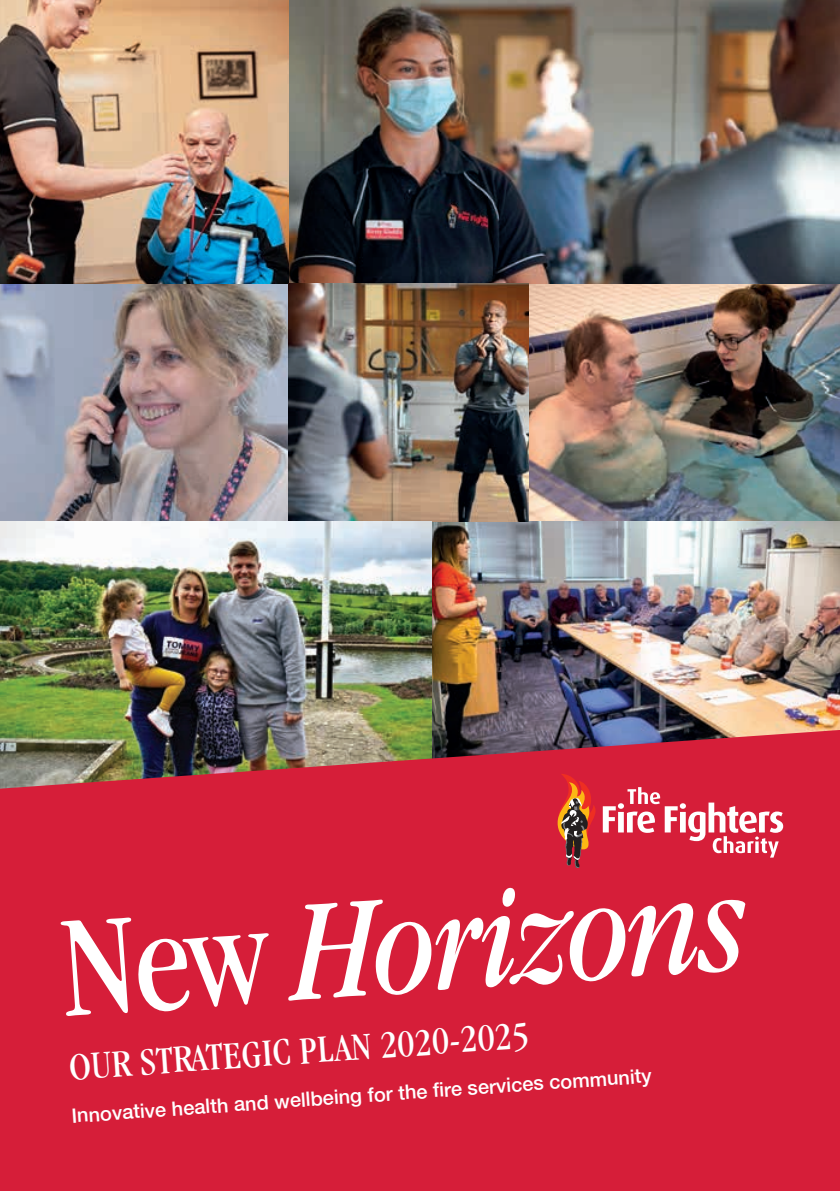
<style>
.page{position:relative;width:840px;height:1191px;background:#fff}
.page>*{position:absolute;margin:0;border:0;box-sizing:border-box;transform-origin:0 0}
.t1{font:italic condensed 150px "Garamond IT Cby BT";color:#fff}
.t2{font:condensed 40px "Garamond IT Cby BT";color:#fff}
.t3{font:500 20px "Helvetica Neue";color:#fff}
.s1{font-style:normal}
</style>
<div class="page">
<img style="left:528px;top:283px;width:311px;height:239px">
<img style="left:0;top:283px;width:288px;height:239px">
<img style="left:0;top:0;width:839px;height:283px">
<img style="left:431px;top:522px;width:408px;height:208px">
<img style="left:288px;top:283px;width:240px;height:239px">
<img style="left:0;top:522px;width:431px;height:208px">
<div style="left:0;top:730px;width:839px;height:461px;background:#d61e39"></div>
<svg style="left:557px;top:774px;width:225px;height:93px;background:#d64454"></svg>
<h1 class="t1" style="left:55px;top:880px;width:690px;rotate:-4deg"><span class="s1">New</span> Horizons</h1>
<h2 class="t2" style="left:68px;top:1044px;width:462px;rotate:-4deg">OUR STRATEGIC PLAN 2020-2025</h2>
<p class="t3" style="left:71px;top:1103px;width:582px;rotate:-4deg">Innovative health and wellbeing for the fi re services community</p>
</div>
